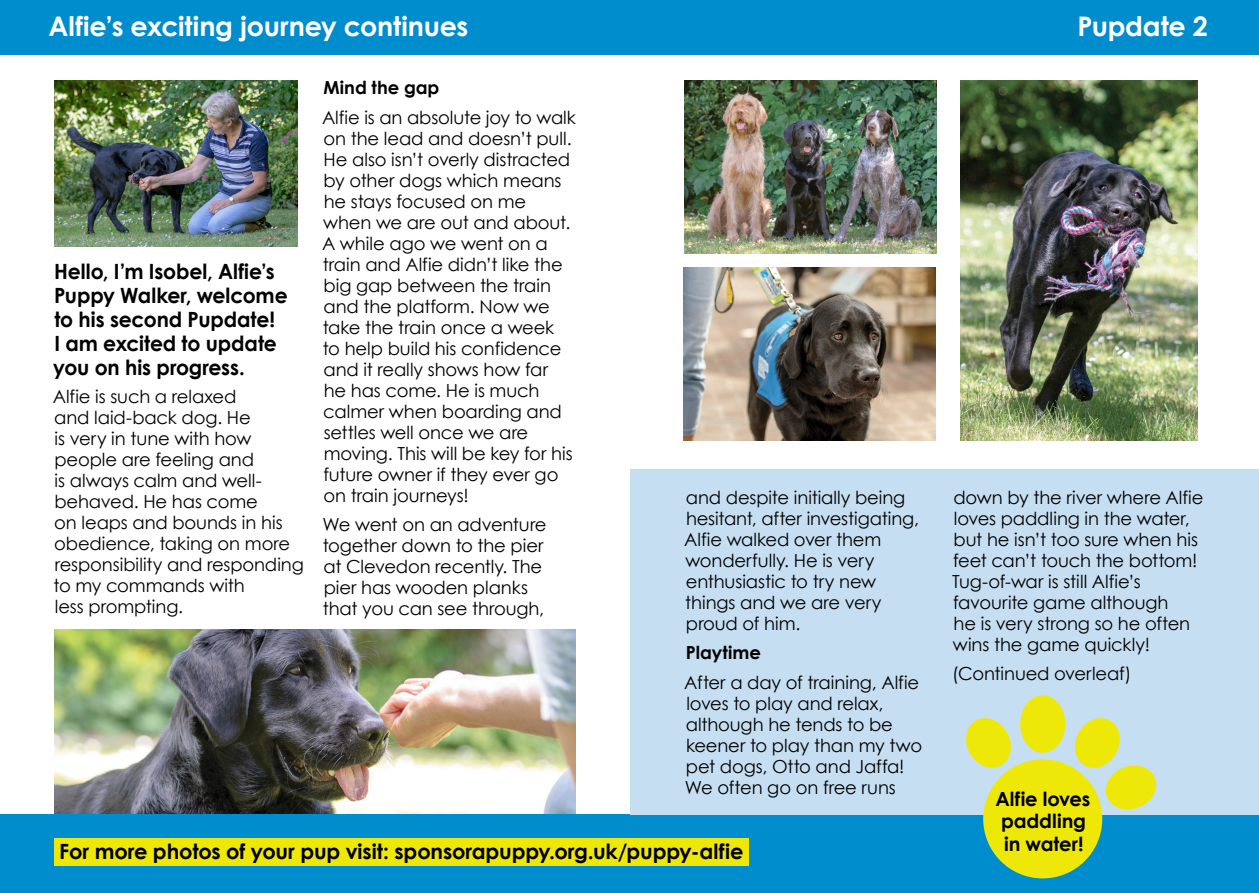
<style>
.page{position:relative;width:1259px;height:893px;background:#fff}
.page>*{position:absolute;margin:0;border:0;box-sizing:border-box;transform-origin:0 0}
.t1{font:700 27px "Century Gothic";letter-spacing:-.01em;color:#fff}
.t2{font:700 21px/24px "Century Gothic";letter-spacing:-.005em;color:#000}
.t3{font:700 19.5px/22.5px "Century Gothic";letter-spacing:-.005em;color:#000}
.t4{font:18px/21px "Century Gothic";letter-spacing:-.005em;color:#000}
.t5{font:700 18px "Century Gothic";color:#000}
</style>
<div class="page">
<div style="left:0;top:0;width:1259px;height:54px;background:#008dcd"></div>
<img style="left:54px;top:81px;width:244px;height:166px">
<img style="left:54px;top:629px;width:522px;height:185px">
<img style="left:684px;top:81px;width:252px;height:172px">
<img style="left:683px;top:268px;width:252px;height:172px">
<img style="left:960px;top:81px;width:237px;height:359px">
<div style="left:0;top:814px;width:1259px;height:79px;background:#008dcd"></div>
<div style="left:54px;top:838px;width:694px;height:28px;background:#eee809"></div>
<div style="left:630px;top:469px;width:629px;height:345px;background:#c6def1"></div>
<svg style="left:966px;top:695px;width:193px;height:183px"></svg>
<h2 class="t1" style="left:48px;top:9px;width:421px">Alfie’s exciting journey continues</h2>
<h1 class="t1" style="left:1077px;top:10px;width:132px">Pupdate 2</h1>
<p class="t2" style="left:53px;top:259px;width:236px">Hello, I’m Isobel, Alfie’s<br>Puppy Walker, welcome to his second Pupdate!<br>I am excited to update you on his progress.</p>
<p class="t4" style="left:53px;top:385px;width:253px">Alfie is such a relaxed<br>and laid-back dog. He<br>is very in tune with how people are feeling and<br>is always calm and well&shy;behaved. He has come<br>on leaps and bounds in his obedience, taking on more responsibility and responding to my commands with<br>less prompting.</p>
<p class="t5" style="left:323px;top:76px;width:117px">Mind the gap</p>
<p class="t4" style="left:322px;top:107px;width:255px">Alfie is an absolute joy to walk on the lead and doesn’t pull.<br>He also isn’t overly distracted by other dogs which means he stays focused on me when we are out and about.<br>A while ago we went on a train and Alfie didn’t like the big gap between the train and the platform. Now we take the train once a week<br>to help build his confidence and it really shows how far<br>he has come. He is much calmer when boarding and settles well once we are moving. This will be key for his future owner if they ever go on train journeys!</p>
<p class="t4" style="left:322px;top:514px;width:226px">We went on an adventure together down to the pier at Clevedon recently. The pier has wooden planks that you can see through,</p>
<p class="t4" style="left:684px;top:487px;width:236px">and despite initially being hesitant, after investigating,<br>Alfie walked over them wonderfully. He is very enthusiastic to try new things and we are very proud of him.</p>
<p class="t5" style="left:686px;top:642px;width:76px">Playtime</p>
<p class="t4" style="left:684px;top:672px;width:239px">After a day of training, Alfie loves to play and relax, although he tends to be keener to play than my two pet dogs, Otto and Jaffa!<br>We often go on free runs</p>
<h3 class="t2" style="left:59px;top:839px;width:686px">For more photos of your pup visit: sponsorapuppy.org.uk/puppy-alfie</h3>
<p class="t4" style="left:952px;top:487px;width:253px">down by the river where Alfie loves paddling in the water, but he isn’t too sure when his feet can’t touch the bottom!<br>Tug-of-war is still Alfie’s favourite game although<br>he is very strong so he often wins the game quickly!</p>
<p class="t4" style="left:952px;top:663px;width:181px">(Continued overleaf)</p>
<p class="t3" style="left:995px;top:787px;width:96px">Alfie loves paddling in water!</p>
</div>
